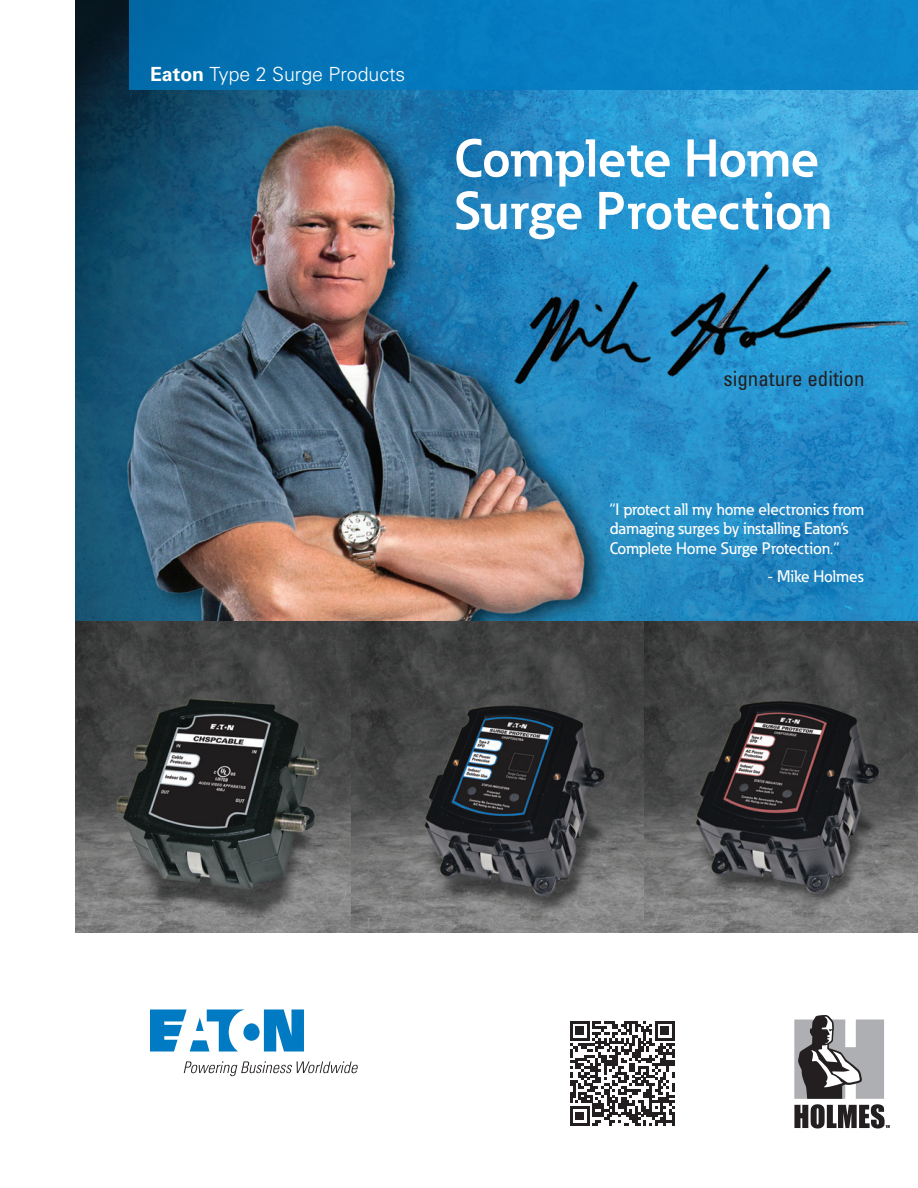
<style>
.page{position:relative;width:918px;height:1188px;background:#fff}
.page>*{position:absolute;margin:0;border:0;box-sizing:border-box;transform-origin:0 0}
._01_Headline___ADJ_S{font:700 52.5px/52.5px "Eaton";color:#fff}
.t1{font:condensed 21px "Univers LT Std";color:#231f20}
._00_Product__Line_1{font:300 19.5px "Univers";color:#fff}
._01_Headline___ADJ_C{font:500 16.5px/19.5px "Eaton";color:#fff}
.s1{font-weight:700}
</style>
<div class="page">
<img style="left:75px;top:0;width:843px;height:621px">
<div style="left:129px;top:0;width:789px;height:90px;background:linear-gradient(to right,#016dae,#0e89cf)"></div>
<svg style="left:150px;top:1010px;width:154px;height:42px"></svg>
<svg style="left:184px;top:1061px;width:174px;height:15px"></svg>
<img style="left:75px;top:621px;width:276px;height:312px">
<img style="left:643px;top:621px;width:275px;height:312px">
<img style="left:351px;top:621px;width:292px;height:312px">
<svg style="left:570px;top:1021px;width:105px;height:105px"></svg>
<svg style="left:794px;top:1015px;width:96px;height:114px"></svg>
<p class="_00_Product__Line_1" style="left:150px;top:62px;width:257px"><span class="s1">Eaton</span> Type 2 Surge Products</p>
<p class="_01_Headline___ADJ_S" style="left:454px;top:131px;width:379px">Complete Home<br>Surge Protection</p>
<p class="t1" style="left:723px;top:366px;width:143px">signature edition</p>
<p class="_01_Headline___ADJ_C" style="left:610px;top:499px;width:256px"><span class="s1">“</span>I protect all my home electronics from damaging surges by installing Eaton’s<br>Complete Home Surge Protection.<span class="s1">”</span></p>
<p class="_01_Headline___ADJ_C" style="left:767px;top:566px;width:98px">- Mike Holmes</p>
</div>
